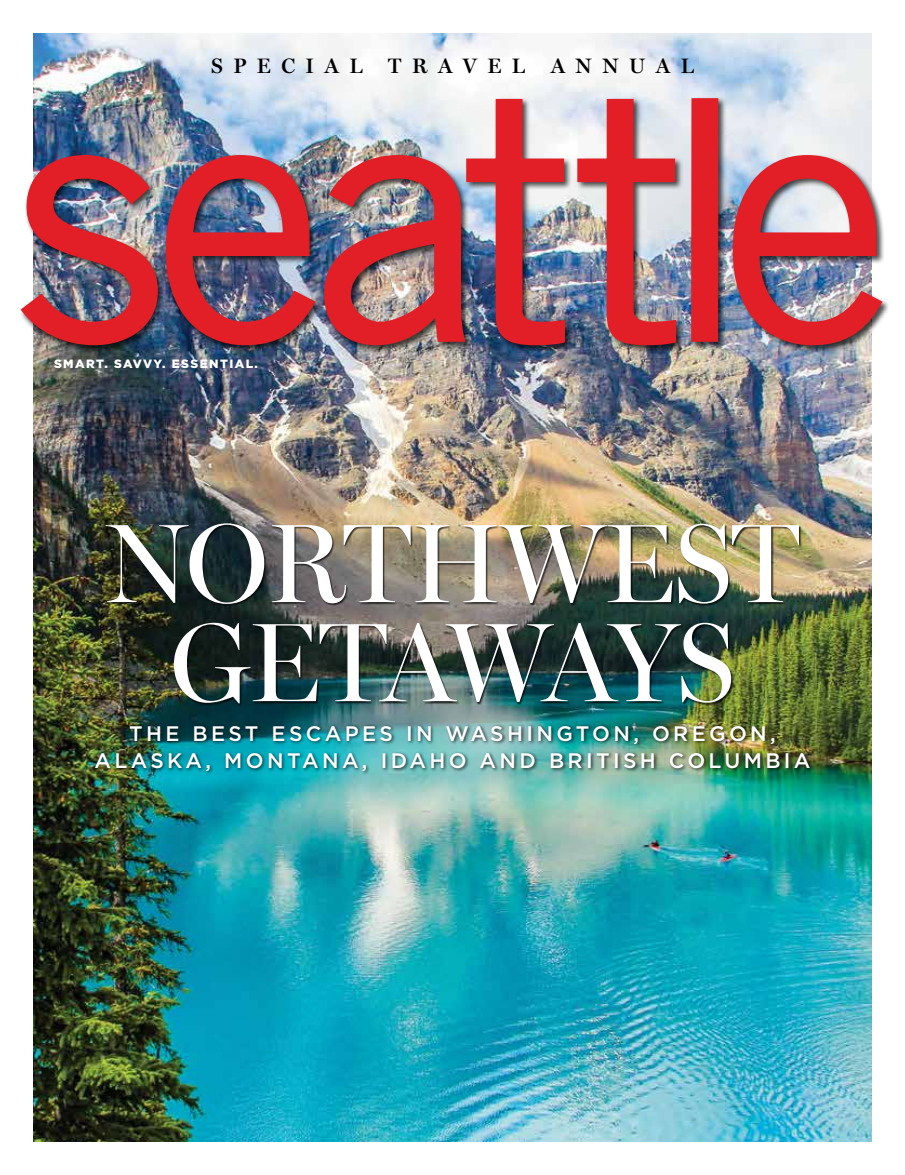
<style>
.page{position:relative;width:905px;height:1175px;background:#fff}
.page>*{position:absolute;margin:0;border:0;box-sizing:border-box;transform-origin:0 0}
.t1{font:112.5px/99px "Miller Banner";letter-spacing:-.01em;color:#fff;text-align:center;scale:.95 1}
.t2{font:500 21px/27px "Gotham";letter-spacing:.16em;color:#fff;text-align:center}
.t3{font:600 21px "Miller Display";letter-spacing:.5em;color:#000}
.t4{font:900 12px "Gotham";letter-spacing:.12em;color:#fff}
</style>
<div class="page">
<img style="left:33px;top:33px;width:839px;height:1109px">
<div style="left:20px;top:96px;width:870px;height:258px;background:#000;opacity:.7"></div>
<img style="left:324px;top:99px;width:241px;height:246px">
<img style="left:577px;top:99px;width:99px;height:246px">
<div style="left:691px;top:98px;width:27px;height:244px;background:#e21e26"></div>
<img style="left:732px;top:155px;width:150px;height:190px">
<img style="left:21px;top:155px;width:137px;height:190px">
<img style="left:166px;top:155px;width:149px;height:190px">
<div style="left:93px;top:723px;width:721px;height:52px;background:#000;opacity:.75"></div>
<div style="left:105px;top:524px;width:696px;height:182px;background:#000;opacity:.75"></div>
<p class="t3" style="left:211px;top:54px;width:484px">SPECIAL TRAVEL ANNUAL</p>
<p class="t4" style="left:54px;top:356px;width:205px">SMART. SAVVY. ESSENTIAL.</p>
<h1 class="t1" style="left:105px;top:512px;width:732px">NORTHWEST<br>GETAWAYS</h1>
<p class="t2" style="left:94px;top:719px;width:717px">THE BEST ESCAPES IN WASHINGTON, OREGON,<br>ALASKA, MONTANA, IDAHO AND BRITISH COLUMBIA</p>
</div>
